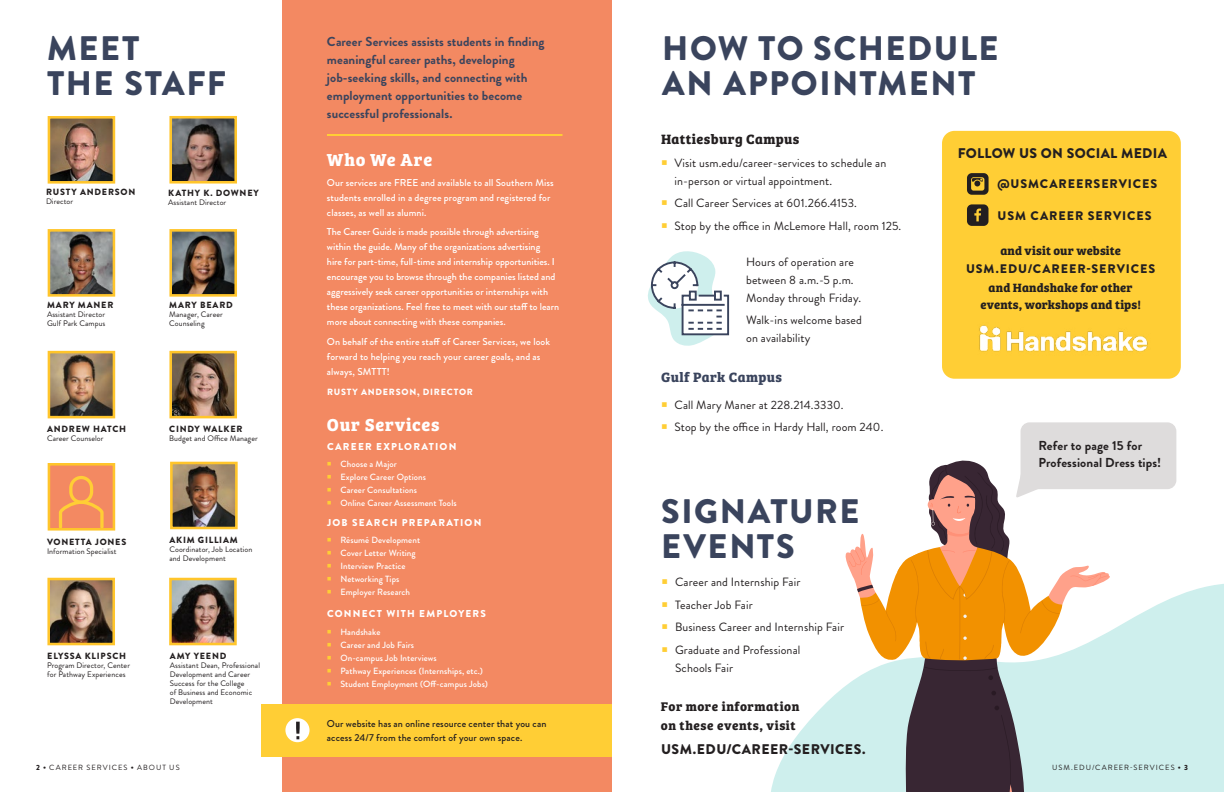
<style>
.page{position:relative;width:1224px;height:792px;background:#fff}
.page>*{position:absolute;margin:0;border:0;box-sizing:border-box;transform-origin:0 0}
.t1{font:900 34px/35px "Brandon Grotesque";letter-spacing:.045em;color:#3a445d}
.t2{font:700 18px "Bree Serif";letter-spacing:.04em;color:#fff}
.t3{font:900 14px "Brandon Grotesque";letter-spacing:.03em;color:#231f20}
.t4{font:700 14px "Bree Serif";letter-spacing:.025em;color:#231f20}
.t5{font:700 14px "Bree Serif";letter-spacing:.025em;color:#3a445d}
.t6{font:700 13px/18px "Brandon Grotesque";letter-spacing:.005em;color:#3a445d}
.t7{font:700 13px/17px "Brandon Grotesque";letter-spacing:.01em;color:#231f20}
.t8{font:700 13px/19px "Bree Serif";letter-spacing:.04em;color:#231f20}
.t9{font:700 12.4px/16.6px "Bree Serif";letter-spacing:.01em;color:#231f20;text-align:center}
.t10{font:900 12.4px "Brandon Grotesque";letter-spacing:.075em;color:#231f20}
.t11{font:12px/22.5px "Brandon Grotesque";letter-spacing:.01em;color:#231f20}
.t12{font:500 10px/15px "Brandon Grotesque";color:#fff}
.t13{font:500 10px/13.5px "Brandon Grotesque";letter-spacing:.01em;color:#231f20}
.t14{font:900 10px "Brandon Grotesque";letter-spacing:.12em;color:#fff}
.t15{font:500 9px/13px "Brandon Grotesque";letter-spacing:.01em;color:#fff}
.t16{font:900 9px "Brandon Grotesque";letter-spacing:.085em;color:#231f20}
.t17{font:900 9px "Brandon Grotesque";letter-spacing:.085em;color:#fff}
.t18{font:8px/9px "Brandon Grotesque";letter-spacing:.01em;color:#231f20}
.t19{font:7.5px "Brandon Grotesque";letter-spacing:.135em;color:#231f20}
.s1{font-weight:900}
</style>
<div class="page">
<svg style="left:771px;top:584px;width:453px;height:208px;fill:#ceefed"></svg>
<div style="left:282px;top:0;width:330px;height:792px;background:#f38962"></div>
<div style="left:942px;top:131px;width:239px;height:248px;background:#ffce35;border-radius:12px"></div>
<div style="left:261px;top:704px;width:351px;height:52px;background:#ffce35"></div>
<svg style="left:47px;top:116px;width:69px;height:68px;background:#9a7853"></svg>
<svg style="left:169px;top:116px;width:68px;height:68px;background:#75644c"></svg>
<img style="left:47px;top:350px;width:69px;height:69px">
<img style="left:170px;top:461px;width:68px;height:69px">
<svg style="left:169px;top:229px;width:68px;height:68px;background:#756449"></svg>
<img style="left:47px;top:229px;width:69px;height:68px">
<svg style="left:169px;top:350px;width:68px;height:69px;background:#876b48"></svg>
<img style="left:47px;top:577px;width:68px;height:69px">
<svg style="left:47px;top:463px;width:69px;height:68px;background:#f69b59"></svg>
<img style="left:169px;top:577px;width:68px;height:69px">
<hr style="left:327px;top:134px;width:235px;height:2px;background:#ffce35">
<div style="left:285px;top:718px;width:25px;height:24px;background:#fff;border-radius:50%"></div>
<svg style="left:296px;top:722px;width:4px;height:17px"></svg>
<svg style="left:967px;top:173px;width:22px;height:22px"></svg>
<svg style="left:967px;top:204px;width:22px;height:22px"></svg>
<img style="left:979px;top:325px;width:169px;height:27px">
<svg style="left:648px;top:251px;width:82px;height:95px"></svg>
<svg style="left:842px;top:459px;width:268px;height:333px"></svg>
<div style="left:1021px;top:422px;width:155px;height:67px;background:#dedcdc;border-radius:9px"></div>
<h1 class="t1" style="left:47px;top:31px;width:180px">MEET<br>THE STAFF</h1>
<h1 class="t1" style="left:662px;top:31px;width:338px">HOW TO SCHEDULE<br>AN APPOINTMENT</h1>
<h3 class="t6" style="left:327px;top:33px;width:219px">Career Services assists students in finding meaningful career paths, developing job-seeking skills, and connecting with employment opportunities to become successful professionals.</h3>
<p class="t16" style="left:46px;top:186px;width:91px">RUSTY ANDERSON</p>
<p class="t18" style="left:46px;top:197px;width:29px">Director</p>
<p class="t16" style="left:168px;top:186px;width:92px">KATHY K. DOWNEY</p>
<p class="t18" style="left:168px;top:198px;width:60px">Assistant Director</p>
<p class="t16" style="left:47px;top:299px;width:68px">MARY MANER</p>
<p class="t18" style="left:47px;top:310px;width:60px">Assistant Director<br>Gulf Park Campus</p>
<p class="t16" style="left:169px;top:299px;width:65px">MARY BEARD</p>
<p class="t18" style="left:169px;top:310px;width:55px">Manager, Career<br>Counseling</p>
<p class="t16" style="left:47px;top:423px;width:81px">ANDREW HATCH</p>
<p class="t18" style="left:47px;top:434px;width:58px">Career Counselor</p>
<p class="t16" style="left:169px;top:423px;width:75px">CINDY WALKER</p>
<p class="t18" style="left:169px;top:434px;width:90px">Budget and Office Manager</p>
<p class="t16" style="left:47px;top:535px;width:81px">VONETTA JONES</p>
<p class="t18" style="left:47px;top:546px;width:71px">Information Specialist</p>
<p class="t16" style="left:170px;top:534px;width:70px">AKIM GILLIAM</p>
<p class="t18" style="left:169px;top:545px;width:85px">Coordinator, Job Location and Development</p>
<p class="t16" style="left:47px;top:650px;width:80px">ELYSSA KLIPSCH</p>
<p class="t18" style="left:47px;top:661px;width:84px">Program Director, Center for Pathway Experiences</p>
<p class="t16" style="left:170px;top:650px;width:58px">AMY YEEND</p>
<p class="t18" style="left:170px;top:661px;width:92px">Assistant Dean, Professional<br>Development and Career<br>Success for the College<br>of Business and Economic<br>Development</p>
<h2 class="t2" style="left:327px;top:146px;width:107px">Who We Are</h2>
<p class="t12" style="left:327px;top:175px;width:228px">Our services are FREE and available to all Southern Miss students enrolled in a degree program and registered for classes, as well as alumni.</p>
<p class="t12" style="left:327px;top:224px;width:234px">The Career Guide is made possible through advertising within the guide. Many of the organizations advertising<br>hire for part-time, full-time and internship opportunities. I encourage you to browse through the companies listed and aggressively seek career opportunities or internships with these organizations. Feel free to meet with our staff to learn more about connecting with these companies.</p>
<p class="t12" style="left:327px;top:334px;width:225px">On behalf of the entire staff of Career Services, we look forward to helping you reach your career goals, and as always, SMTTT!</p>
<p class="t17" style="left:327px;top:386px;width:147px">RUSTY ANDERSON, DIRECTOR</p>
<h2 class="t2" style="left:327px;top:410px;width:114px">Our Services</h2>
<p class="t14" style="left:327px;top:439px;width:131px">CAREER EXPLORATION</p>
<p class="t15" style="left:340px;top:458px;width:118px">Choose a Major<br>Explore Career Options<br>Career Consultations<br>Online Career Assessment Tools</p>
<p class="t14" style="left:327px;top:515px;width:156px">JOB SEARCH PREPARATION</p>
<p class="t15" style="left:340px;top:534px;width:81px">Résumé Development<br>Cover Letter Writing<br>Interview Practice<br>Networking Tips<br>Employer Research</p>
<p class="t14" style="left:327px;top:607px;width:161px">CONNECT WITH EMPLOYERS</p>
<p class="t15" style="left:340px;top:625px;width:149px">Handshake<br>Career and Job Fairs<br>On-campus Job Interviews<br>Pathway Experiences (Internships, etc.)<br>Student Employment (Off-campus Jobs)</p>
<p class="t13" style="left:327px;top:717px;width:221px">Our website has an online resource center that you can access 24/7 from the comfort of your own space.</p>
<h3 class="t4" style="left:661px;top:128px;width:140px">Hattiesburg Campus</h3>
<p class="t11" style="left:675px;top:154px;width:213px;line-height:18px">Visit usm.edu/career-services to schedule an in-person or virtual appointment.</p>
<p class="t11" style="left:675px;top:192px;width:228px">Call Career Services at 601.266.4153.<br>Stop by the office in McLemore Hall, room 125.</p>
<p class="t11" style="left:746px;top:253px;width:117px;line-height:18px">Hours of operation are between 8 a.m.-5 p.m.<br>Monday through Friday.</p>
<p class="t11" style="left:746px;top:311px;width:117px;line-height:18px">Walk-ins welcome based on availability</p>
<h3 class="t5" style="left:661px;top:366px;width:123px">Gulf Park Campus</h3>
<p class="t11" style="left:675px;top:393px;width:210px">Call Mary Maner at 228.214.3330.<br>Stop by the office in Hardy Hall, room 240.</p>
<h1 class="t1" style="left:661px;top:494px;width:200px">SIGNATURE<br>EVENTS</h1>
<p class="t11" style="left:675px;top:571px;width:170px">Career and Internship Fair<br>Teacher Job Fair<br>Business Career and Internship Fair<br>Graduate and Professional</p>
<p class="t11" style="left:675px;top:657px;width:59px">Schools Fair</p>
<h3 class="t8" style="left:661px;top:697px;width:140px">For more information on these events, visit</h3>
<h3 class="t3" style="left:661px;top:739px;width:206px">USM.EDU/CAREER-SERVICES.</h3>
<h3 class="t3" style="left:958px;top:144px;width:211px">FOLLOW US ON SOCIAL MEDIA</h3>
<p class="t10" style="left:997px;top:174px;width:161px">@USMCAREERSERVICES</p>
<p class="t10" style="left:998px;top:207px;width:155px">USM CAREER SERVICES</p>
<p class="t9" style="left:1000px;top:241px;width:122px">and visit our website</p>
<p class="t10" style="left:966px;top:260px;width:191px">USM.EDU/CAREER-SERVICES</p>
<p class="t9" style="left:980px;top:279px;width:162px">and Handshake for other events, workshops and tips!</p>
<h3 class="t7" style="left:1039px;top:438px;width:124px">Refer to page 15 for<br>Professional Dress tips!</h3>
<p class="t19" style="left:36px;top:763px;width:145px"><span class="s1">2 •</span> CAREER SERVICES <span class="s1">•</span> ABOUT US</p>
<p class="t19" style="left:1052px;top:763px;width:137px">USM.EDU/CAREER-SERVICES <span class="s1">• 3</span></p>
</div>
